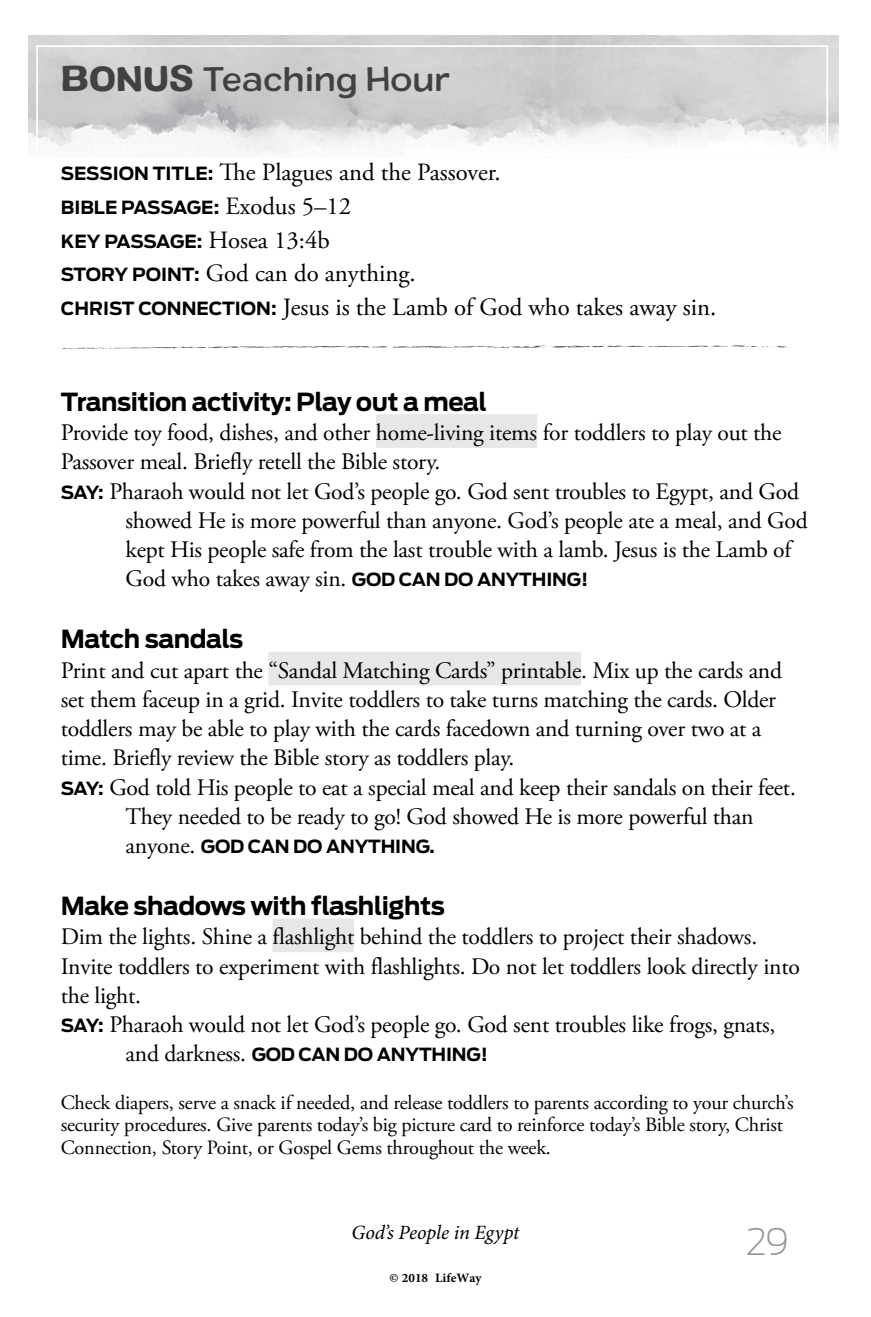
<style>
.page{position:relative;width:871px;height:1317px;background:#fff}
.page>*{position:absolute;margin:0;border:0;box-sizing:border-box;transform-origin:0 0}
.t1{font:200 36px "Antenna";color:#939598}
.t2{font:500 expanded 33.75px "Colby";letter-spacing:-.015em;color:#414042}
.t3{font:24.75px/33.8px "Adobe Garamond Pro";color:#000}
.t4{font:700 24.75px "Antenna";letter-spacing:-.02em;color:#000}
.t5{font:23.62px/29.2px "Adobe Garamond Pro";letter-spacing:-.01em;color:#000}
.t6{font:20.25px/22.5px "Adobe Garamond Pro";letter-spacing:-.01em;color:#000}
.t7{font:italic 20.25px "Minion Pro";letter-spacing:-.01em;color:#000}
.t8{font:700 18px/33.8px "Antenna";letter-spacing:-.01em;color:#000}
.t9{font:700 18px "Adobe Arabic";color:#000}
.s1{font-family:"Colby Ex Bld";font-weight:400;font-stretch:normal}
.s2{font-family:"Antenna";font-weight:700;font-size:18px}
.s3{font-family:"Adobe Garamond Pro";font-weight:400;font-size:24.75px}
.s4{font-family:"Adobe Garamond Pro";font-weight:400;font-size:23.62px}
</style>
<div class="page">
<img style="left:28px;top:35px;width:810px;height:121px">
<div style="left:36px;top:45px;width:792px;height:382px;border:2px solid #fff"></div>
<div style="left:376px;top:414px;width:161px;height:34px;background:#e6e7e8"></div>
<div style="left:268px;top:651px;width:313px;height:34px;background:#e6e7e8"></div>
<div style="left:272px;top:918px;width:82px;height:34px;background:#e6e7e8"></div>
<svg style="left:61px;top:345px;width:729px;height:4px"></svg>
<h2 class="t2" style="left:61px;top:58px;width:391px"><span class="s1">BONUS</span> Teaching Hour</h2>
<p class="t3" style="left:61px;top:156px;width:441px"><span class="s2">SESSION TITLE:</span> The Plagues and the Passover.</p>
<p class="t8" style="left:61px;top:190px;width:292px">BIBLE PASSAGE: <span class="s3">Exodus 5–12<br></span>KEY PASSAGE: <span class="s3">Hosea 13:4b</span></p>
<p class="t3" style="left:61px;top:257px;width:657px"><span class="s2">STORY POINT:</span> God can do anything.<br><span class="s2">CHRIST CONNECTION:</span> Jesus is the Lamb of God who takes away sin.</p>
<p class="t4" style="left:61px;top:387px;width:428px">Transition activity: Play out a meal</p>
<p class="t5" style="left:61px;top:419px;width:722px">Provide toy food, dishes, and other home-living items for toddlers to play out the</p>
<p class="t5" style="left:61px;top:448px;width:381px">Passover meal. Briefly retell the Bible story.</p>
<p class="t5" style="left:61px;top:477px;width:740px"><span class="s2">SAY:</span> Pharaoh would not let God’s people go. God sent troubles to Egypt, and God</p>
<p class="t5" style="left:126px;top:506px;width:683px">showed He is more powerful than anyone. God’s people ate a meal, and God</p>
<p class="t5" style="left:126px;top:536px;width:667px">kept His people safe from the last trouble with a lamb. Jesus is the Lamb of</p>
<p class="t5" style="left:126px;top:565px;width:464px">God who takes away sin. <span class="s2">GOD CAN DO ANYTHING!</span></p>
<p class="t4" style="left:61px;top:624px;width:184px">Match sandals</p>
<p class="t5" style="left:61px;top:656px;width:723px">Print and cut apart the “Sandal Matching Cards” printable. Mix up the cards and</p>
<p class="t5" style="left:61px;top:685px;width:717px">set them faceup in a grid. Invite toddlers to take turns matching the cards. Older</p>
<p class="t5" style="left:61px;top:714px;width:702px">toddlers may be able to play with the cards facedown and turning over two at a</p>
<p class="t5" style="left:61px;top:744px;width:455px">time. Briefly review the Bible story as toddlers play.</p>
<p class="t5" style="left:61px;top:773px;width:736px"><span class="s2">SAY:</span> God told His people to eat a special meal and keep their sandals on their feet.</p>
<p class="t5" style="left:126px;top:802px;width:629px">They needed to be ready to go! God showed He is more powerful than</p>
<p class="t8" style="left:126px;top:829px;width:311px"><span class="s4">anyone.</span> GOD CAN DO ANYTHING.</p>
<p class="t4" style="left:61px;top:891px;width:386px">Make shadows with flashlights</p>
<p class="t5" style="left:61px;top:923px;width:740px">Dim the lights. Shine a flashlight behind the toddlers to project their shadows.<br>Invite toddlers to experiment with flashlights. Do not let toddlers look directly into the light.<br><span class="s2">SAY:</span> Pharaoh would not let God’s people go. God sent troubles like frogs, gnats,</p>
<p class="t8" style="left:126px;top:1037px;width:364px"><span class="s4">and darkness.</span> GOD CAN DO ANYTHING!</p>
<p class="t6" style="left:61px;top:1091px;width:734px">Check diapers, serve a snack if needed, and release toddlers to parents according to your church’s security procedures. Give parents today’s big picture card to reinforce today’s Bible story, Christ<br>Connection, Story Point, or Gospel Gems throughout the week.</p>
<p class="t7" style="left:351px;top:1219px;width:170px">God’s People in Egypt</p>
<p class="t9" style="left:389px;top:1265px;width:94px">© 2018 LifeWay</p>
<h1 class="t1" style="left:746px;top:1220px;width:45px">29</h1>
</div>
